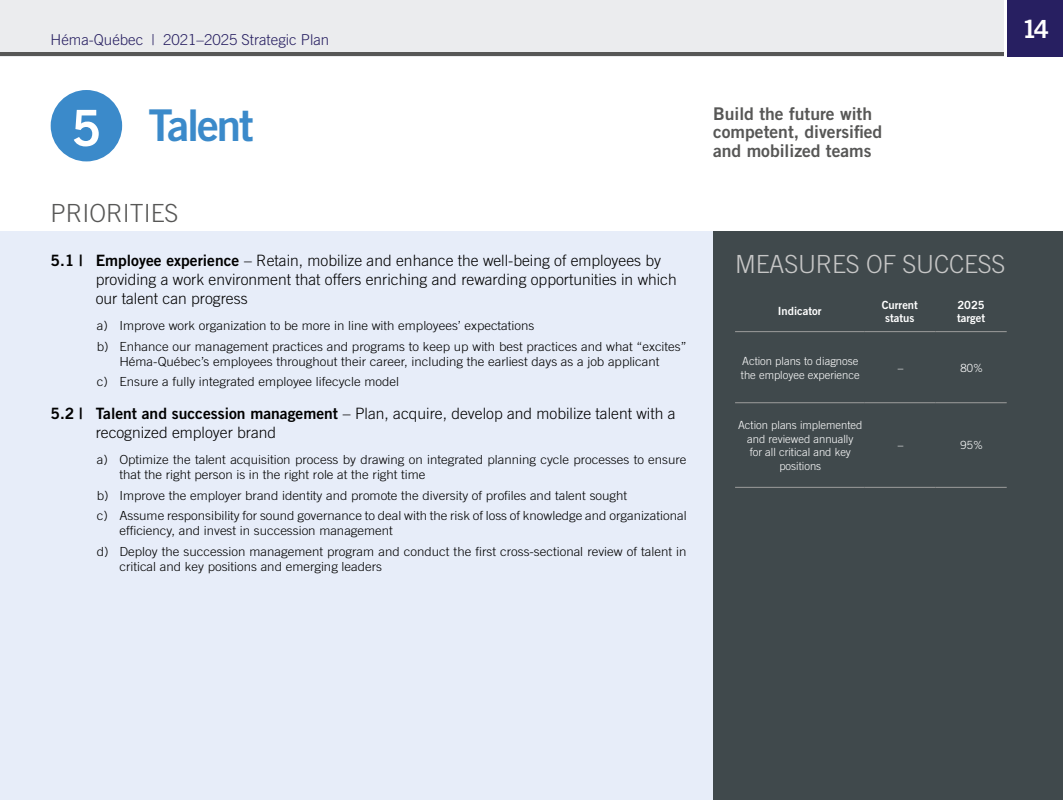
<style>
.page{position:relative;width:1063px;height:800px;background:#fff}
.page>*{position:absolute;margin:0;border:0;box-sizing:border-box;transform-origin:0 0}
.t1{font:50px "Trade Gothic Bold Two";color:#fff}
.t2{font:43.75px "Trade Gothic Bold Two";letter-spacing:-.05em;color:#3b8aca}
.t3{font:300 25px "Trade Gothic";letter-spacing:-.01em;color:#c6c6c6}
.t4{font:300 25px "Trade Gothic";color:#575756}
.t5{font:25px "Trade Gothic Bold Two";color:#fff}
.t6{font:17.5px/18.8px "Trade Gothic Bold Two";color:#575756}
.t7{font:300 15.62px/18.8px "Trade Gothic";color:#000}
.t8{font:300 15px "Trade Gothic";color:#271f61}
.t9{font:300 12.5px/20.6px "Trade Gothic";color:#000;scale:1.06 1}
.t10{font:300 11.25px/13.8px "Trade Gothic";color:#fff}
.t11{font:11.25px/13.8px "Trade Gothic Bold Two";color:#fff;text-align:center}
.s1{font-family:"Trade Gothic Bold Two";font-weight:400}
</style>
<div class="page">
<div style="left:0;top:0;width:1003px;height:56px;background:#ebecee"></div>
<hr style="left:0;top:52px;width:1003px;height:4px;background:#575756">
<div style="left:1007px;top:0;width:55px;height:56px;background:#271f61"></div>
<div style="left:0;top:232px;width:713px;height:568px;background:#e7edf9"></div>
<div style="left:51px;top:90px;width:71px;height:71px;background:#3b8aca;border-radius:50%"></div>
<div style="left:713px;top:232px;width:349px;height:568px;background:#40494c"></div>
<hr style="left:735px;top:403px;width:129px;height:1px;background:#9d9d9c">
<hr style="left:864px;top:403px;width:71px;height:1px;background:#9d9d9c">
<hr style="left:935px;top:403px;width:71px;height:1px;background:#9d9d9c">
<hr style="left:735px;top:331px;width:129px;height:1px;background:#9d9d9c">
<hr style="left:864px;top:331px;width:71px;height:1px;background:#9d9d9c">
<hr style="left:935px;top:331px;width:71px;height:1px;background:#9d9d9c">
<hr style="left:735px;top:487px;width:129px;height:1px;background:#9d9d9c">
<hr style="left:864px;top:487px;width:71px;height:1px;background:#9d9d9c">
<hr style="left:935px;top:487px;width:71px;height:1px;background:#9d9d9c">
<p class="t8" style="left:51px;top:30px;width:280px">Héma-Québec | 2021–2025 Strategic Plan</p>
<h1 class="t1" style="left:71px;top:97px;width:32px">5</h1>
<h2 class="t2" style="left:149px;top:98px;width:106px">Talent</h2>
<h3 class="t4" style="left:51px;top:198px;width:129px">PRIORITIES</h3>
<p class="t7" style="left:96px;top:251px;width:582px;text-indent:-45px"><span class="s1">5.1 | Employee experience</span> – Retain, mobilize and enhance the well-being of employees by providing a work environment that offers enriching and rewarding opportunities in which our talent can progress</p>
<p class="t9" style="left:97px;top:315px;width:558px">a) Improve work organization to be more in line with employees’ expectations<br>b) Enhance our management practices and programs to keep up with best practices and what “excites”</p>
<p class="t9" style="left:97px;top:351px;width:532px;text-indent:23px">Héma‑Québec’s employees throughout their career, including the earliest days as a job applicant c) Ensure a fully integrated employee lifecycle model</p>
<p class="t7" style="left:96px;top:404px;width:581px;text-indent:-45px"><span class="s1">5.2 | Talent and succession management</span> – Plan, acquire, develop and mobilize talent with a recognized employer brand</p>
<p class="t9" style="left:119px;top:452px;width:536px;line-height:15px;text-indent:-23px">a) Optimize the talent acquisition process by drawing on integrated planning cycle processes to ensure that the right person is in the right role at the right time</p>
<p class="t9" style="left:97px;top:485px;width:558px">b) Improve the employer brand identity and promote the diversity of profiles and talent sought<br>c) Assume responsibility for sound governance to deal with the risk of loss of knowledge and organizational</p>
<p class="t9" style="left:97px;top:520px;width:558px;text-indent:23px">efficiency, and invest in succession management<br>d) Deploy the succession management program and conduct the first cross-sectional review of talent in</p>
<p class="t9" style="left:119px;top:556px;width:249px">critical and key positions and emerging leaders</p>
<h3 class="t6" style="left:713px;top:104px;width:171px">Build the future with competent, diversified and mobilized teams</h3>
<h3 class="t5" style="left:1021px;top:13px;width:29px">14</h3>
<h3 class="t3" style="left:735px;top:249px;width:272px">MEASURES OF SUCCESS</h3>
<p class="t11" style="left:777px;top:304px;width:45px">Indicator</p>
<p class="t11" style="left:881px;top:297px;width:38px">Current status</p>
<p class="t11" style="left:957px;top:297px;width:30px;text-align:left">2025 target</p>
<p class="t10" style="left:741px;top:354px;width:120px">Action plans to diagnose the employee experience</p>
<p class="t10" style="left:897px;top:361px;width:7px">–</p>
<p class="t10" style="left:960px;top:361px;width:24px">80%</p>
<p class="t10" style="left:738px;top:418px;width:126px;text-align:center">Action plans implemented and reviewed annually<br>for all critical and key positions</p>
<p class="t10" style="left:897px;top:438px;width:7px">–</p>
<p class="t10" style="left:960px;top:438px;width:24px">95%</p>
</div>
